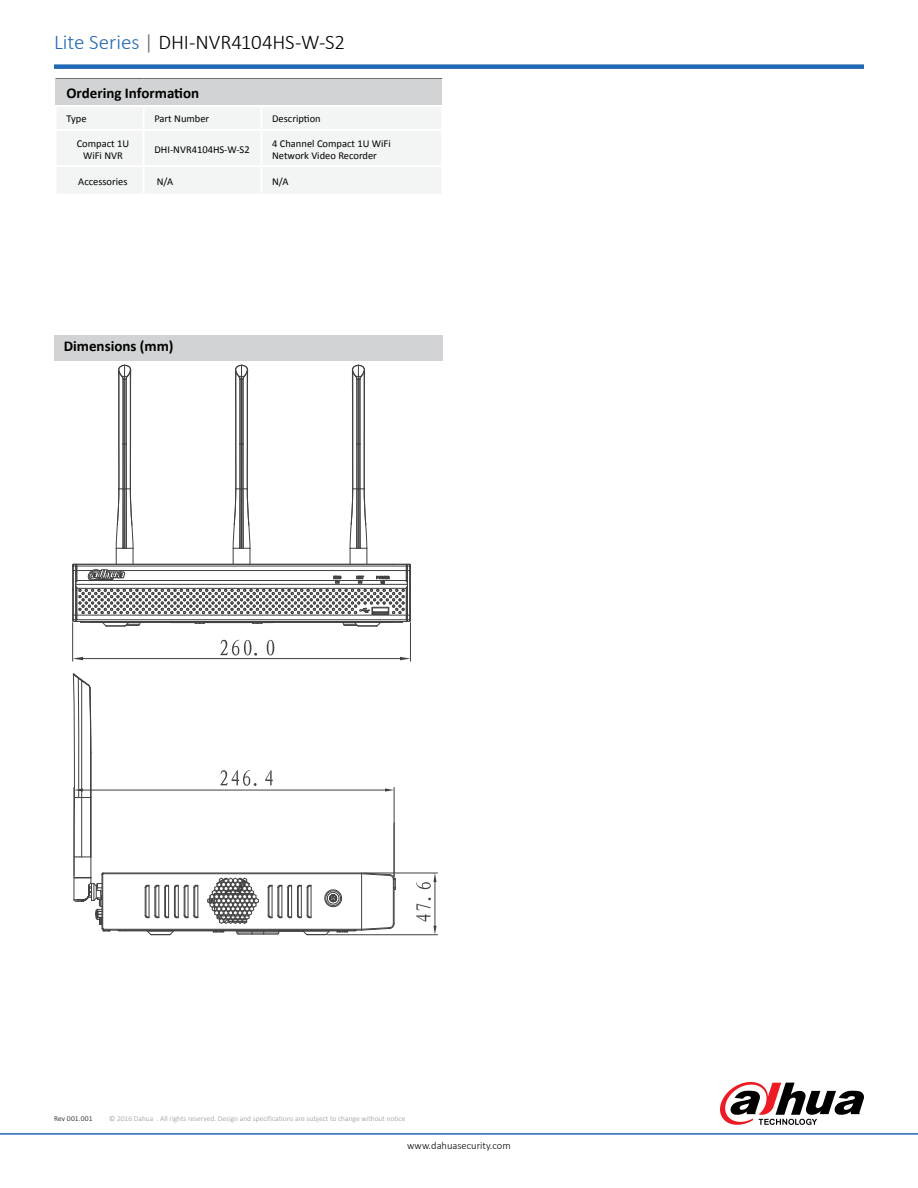
<style>
.page{position:relative;width:918px;height:1188px;background:#fff}
.page>*{position:absolute;margin:0;border:0;box-sizing:border-box;transform-origin:0 0}
.t1{font:300 21px "Calibri";letter-spacing:-.005em;color:#000}
.t2{font:700 15px "Calibri";color:#000}
.t3{font:10.5px/12px "Calibri";color:#000;text-align:center}
.t4{font:300 10.5px "Calibri";color:#000}
.t5{font:300 7.5px "Calibri";color:#939598}
.t6{font:300 7.5px "Calibri";letter-spacing:.015em;color:#000}
.s1{color:#2068b3}
.s2{color:#626466}
</style>
<div class="page">
<hr style="left:0;top:1133px;width:918px;height:2px;background:#2068b3">
<div style="left:54px;top:64px;width:810px;height:5px;background:#2068b3"></div>
<div style="left:56px;top:78px;width:386px;height:28px;background:#d1d3d4"></div>
<div style="left:57px;top:107px;width:384px;height:86px;background:#f3f4f4"></div>
<hr style="left:56px;top:78px;width:88px;height:1px;background:#6d6e71">
<hr style="left:144px;top:78px;width:117px;height:1px;background:#6d6e71">
<hr style="left:261px;top:78px;width:181px;height:1px;background:#6d6e71">
<hr style="left:55px;top:105px;width:89px;height:2px;background:#fff">
<hr style="left:55px;top:129px;width:89px;height:2px;background:#fff">
<hr style="left:144px;top:105px;width:117px;height:2px;background:#fff">
<hr style="left:143px;top:107px;width:2px;height:22px;background:#fff">
<hr style="left:261px;top:105px;width:182px;height:2px;background:#fff">
<hr style="left:260px;top:107px;width:2px;height:22px;background:#fff">
<hr style="left:144px;top:129px;width:117px;height:2px;background:#fff">
<hr style="left:143px;top:131px;width:2px;height:34px;background:#fff">
<hr style="left:261px;top:129px;width:182px;height:2px;background:#fff">
<hr style="left:260px;top:131px;width:2px;height:34px;background:#fff">
<hr style="left:144px;top:165px;width:117px;height:2px;background:#fff">
<hr style="left:143px;top:167px;width:2px;height:27px;background:#fff">
<hr style="left:261px;top:165px;width:182px;height:2px;background:#fff">
<hr style="left:260px;top:167px;width:2px;height:27px;background:#fff">
<hr style="left:55px;top:165px;width:89px;height:2px;background:#fff">
<svg style="left:720px;top:1082px;width:144px;height:43px"></svg>
<svg style="left:72px;top:365px;width:339px;height:262px"></svg>
<hr style="left:72px;top:623px;width:1px;height:38px;background:#414042">
<hr style="left:410px;top:623px;width:1px;height:38px;background:#414042">
<hr style="left:83px;top:658px;width:317px;height:1px;background:#414042">
<svg style="left:73px;top:657px;width:10px;height:3px"></svg>
<svg style="left:400px;top:657px;width:10px;height:3px"></svg>
<svg style="left:220px;top:640px;width:37px;height:16px"></svg>
<svg style="left:267px;top:640px;width:8px;height:16px"></svg>
<hr style="left:238px;top:934px;width:39px;height:1px;background:#414042">
<hr style="left:237px;top:933px;width:42px;height:1px;background:#414042">
<hr style="left:119px;top:931px;width:236px;height:1px;background:#414042">
<hr style="left:103px;top:930px;width:259px;height:1px;background:#414042">
<hr style="left:103px;top:929px;width:259px;height:1px;background:#414042">
<hr style="left:178px;top:885px;width:1px;height:33px;background:#414042">
<hr style="left:103px;top:873px;width:259px;height:1px;background:#414042">
<hr style="left:198px;top:885px;width:1px;height:33px;background:#414042">
<hr style="left:301px;top:885px;width:1px;height:33px;background:#414042">
<hr style="left:311px;top:885px;width:1px;height:33px;background:#414042">
<hr style="left:361px;top:873px;width:1px;height:57px;background:#414042">
<hr style="left:393px;top:879px;width:1px;height:45px;background:#414042">
<hr style="left:394px;top:879px;width:1px;height:45px;background:#414042">
<svg style="left:146px;top:931px;width:28px;height:4px"></svg>
<svg style="left:184px;top:885px;width:14px;height:33px"></svg>
<svg style="left:145px;top:885px;width:33px;height:33px"></svg>
<svg style="left:207px;top:878px;width:52px;height:46px"></svg>
<svg style="left:268px;top:885px;width:33px;height:33px"></svg>
<svg style="left:307px;top:885px;width:4px;height:33px"></svg>
<svg style="left:277px;top:931px;width:53px;height:4px"></svg>
<svg style="left:361px;top:872px;width:35px;height:18px"></svg>
<svg style="left:324px;top:889px;width:18px;height:19px"></svg>
<svg style="left:337px;top:923px;width:58px;height:10px"></svg>
<hr style="left:394px;top:823px;width:1px;height:54px;background:#414042">
<hr style="left:394px;top:787px;width:1px;height:89px;background:#414042">
<hr style="left:83px;top:790px;width:302px;height:1px;background:#414042">
<svg style="left:73px;top:673px;width:38px;height:259px"></svg>
<svg style="left:385px;top:788px;width:9px;height:4px"></svg>
<svg style="left:220px;top:770px;width:37px;height:16px"></svg>
<svg style="left:265px;top:770px;width:8px;height:15px"></svg>
<hr style="left:364px;top:873px;width:74px;height:1px;background:#414042">
<hr style="left:327px;top:934px;width:111px;height:1px;background:#414042">
<hr style="left:435px;top:882px;width:1px;height:44px;background:#414042">
<svg style="left:416px;top:898px;width:21px;height:37px"></svg>
<svg style="left:416px;top:873px;width:21px;height:16px"></svg>
<div style="left:55px;top:335px;width:388px;height:25px;background:#d1d3d4"></div>
<h1 class="t1" style="left:54px;top:29px;width:293px"><span class="s1">Lite Series</span> <span class="s2">|</span> DHI-NVR4104HS-W-S2</h1>
<h2 class="t2" style="left:66px;top:84px;width:134px">Ordering Information</h2>
<p class="t3" style="left:66px;top:113px;width:22px">Type</p>
<p class="t3" style="left:154px;top:113px;width:56px">Part Number</p>
<p class="t3" style="left:272px;top:113px;width:50px">Description</p>
<p class="t3" style="left:77px;top:137px;width:54px">Compact 1U<br>WiFi NVR</p>
<p class="t3" style="left:154px;top:143px;width:97px">DHI-NVR4104HS-W-S2</p>
<p class="t3" style="left:272px;top:137px;width:120px;text-align:left">4 Channel Compact 1U WiFi<br>Network Video Recorder</p>
<p class="t3" style="left:78px;top:175px;width:51px">Accessories</p>
<p class="t3" style="left:157px;top:175px;width:18px">N/A</p>
<p class="t3" style="left:272px;top:175px;width:18px">N/A</p>
<h2 class="t2" style="left:64px;top:336px;width:111px">Dimensions (mm)</h2>
<p class="t6" style="left:54px;top:1113px;width:40px">Rev 001.001</p>
<p class="t5" style="left:109px;top:1113px;width:298px">© 2016 Dahua . All rights reserved. Design and specifications are subject to change without notice</p>
<p class="t4" style="left:407px;top:1139px;width:105px">www.dahuasecurity.com</p>
</div>
